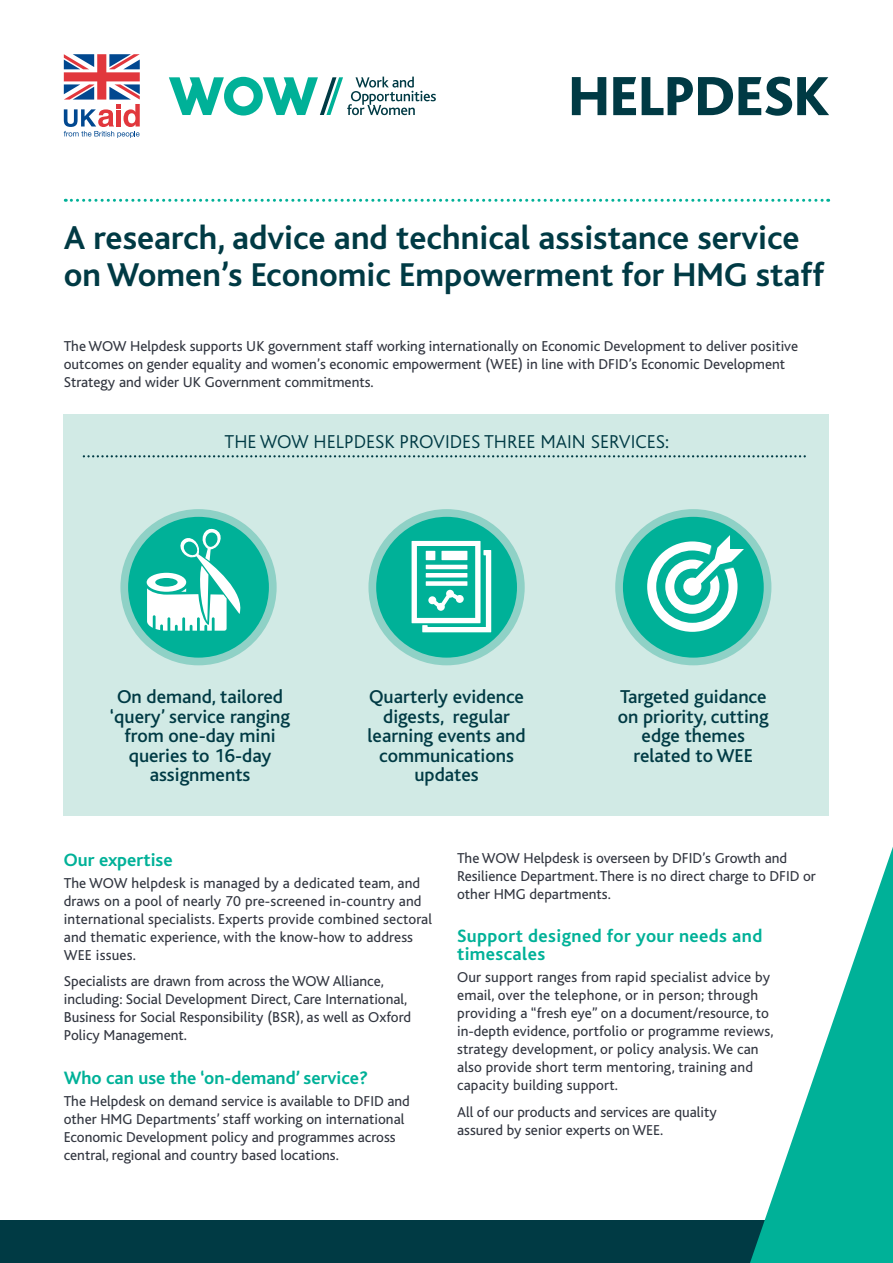
<style>
.page{position:relative;width:893px;height:1263px;background:#fff}
.page>*{position:absolute;margin:0;border:0;box-sizing:border-box;transform-origin:0 0}
.t1{font:800 57.75px "Bliss";letter-spacing:.01em;color:#003a44}
.t2{font:700 34.5px/37.5px "Bliss";color:#003a44}
.t3{font:500 19.5px/19.5px "Bliss";color:#003a44;text-align:center}
.t4{font:300 19.5px "Bliss";color:#003a44}
.t5{font:700 18.75px/18px "Bliss";letter-spacing:.01em;color:#00b198}
.body_no_space_above{font:15px/18px "Bliss";letter-spacing:.01em;color:#323640}
.body{font:15px/18px "Bliss";color:#323640}
</style>
<div class="page">
<div style="left:0;top:1220px;width:893px;height:43px;background:#003a44"></div>
<svg style="left:750px;top:847px;width:143px;height:416px;fill:#00b198"></svg>
<svg style="left:169px;top:77px;width:267px;height:39px"></svg>
<svg style="left:64px;top:54px;width:76px;height:84px"></svg>
<svg style="left:65px;top:199px;width:764px;height:3px"></svg>
<div style="left:64px;top:414px;width:765px;height:402px;background:#d1eae5"></div>
<svg style="left:120px;top:509px;width:157px;height:156px"></svg>
<svg style="left:615px;top:509px;width:156px;height:156px"></svg>
<svg style="left:368px;top:509px;width:157px;height:156px"></svg>
<svg style="left:84px;top:455px;width:722px;height:2px"></svg>
<p class="t1" style="left:569px;top:66px;width:262px">HELPDESK</p>
<p class="t2" style="left:64px;top:219px;width:762px">A research, advice and technical assistance service on Women’s Economic Empowerment for HMG staff</p>
<p class="body" style="left:64px;top:337px;width:736px">The WOW Helpdesk supports UK government staff working internationally on Economic Development to deliver positive outcomes on gender equality and women’s economic empowerment (WEE) in line with DFID’s Economic Development<br>Strategy and wider UK Government commitments.</p>
<p class="t4" style="left:225px;top:431px;width:446px">THE WOW HELPDESK PROVIDES THREE MAIN SERVICES:</p>
<p class="t3" style="left:110px;top:687px;width:182px">On demand, tailored ‘query’ service ranging from one-day mini queries to 16-day assignments</p>
<p class="t3" style="left:368px;top:687px;width:159px">Quarterly evidence digests, regular learning events and communications updates</p>
<p class="t3" style="left:618px;top:687px;width:153px">Targeted guidance on priority, cutting edge themes related to WEE</p>
<p class="t5" style="left:64px;top:851px;width:110px">Our expertise</p>
<p class="body_no_space_above" style="left:64px;top:874px;width:370px">The WOW helpdesk is managed by a dedicated team, and draws on a pool of nearly 70 pre-screened in-country and international specialists. Experts provide combined sectoral and thematic experience, with the know-how to address WEE issues.</p>
<p class="body" style="left:64px;top:973px;width:349px">Specialists are drawn from across the WOW Alliance, including: Social Development Direct, Care International, Business for Social Responsibility (BSR), as well as Oxford Policy Management.</p>
<p class="t5" style="left:64px;top:1069px;width:306px">Who can use the ‘on-demand’ service?</p>
<p class="body_no_space_above" style="left:64px;top:1092px;width:348px">The Helpdesk on demand service is available to DFID and other HMG Departments’ staff working on international Economic Development policy and programmes across central, regional and country based locations.</p>
<p class="body" style="left:457px;top:849px;width:360px">The WOW Helpdesk is overseen by DFID’s Growth and<br>Resilience Department. There is no direct charge to DFID or other HMG departments.</p>
<p class="t5" style="left:457px;top:927px;width:307px">Support designed for your needs and timescales</p>
<p class="body_no_space_above" style="left:457px;top:969px;width:318px">Our support ranges from rapid specialist advice by email, over the telephone, or in person; through providing a “fresh eye” on a document/resource, to in-depth evidence, portfolio or programme reviews, strategy development, or policy analysis. We can also provide short term mentoring, training and capacity building support.</p>
<p class="body" style="left:457px;top:1103px;width:261px">All of our products and services are quality assured by senior experts on WEE.</p>
</div>
